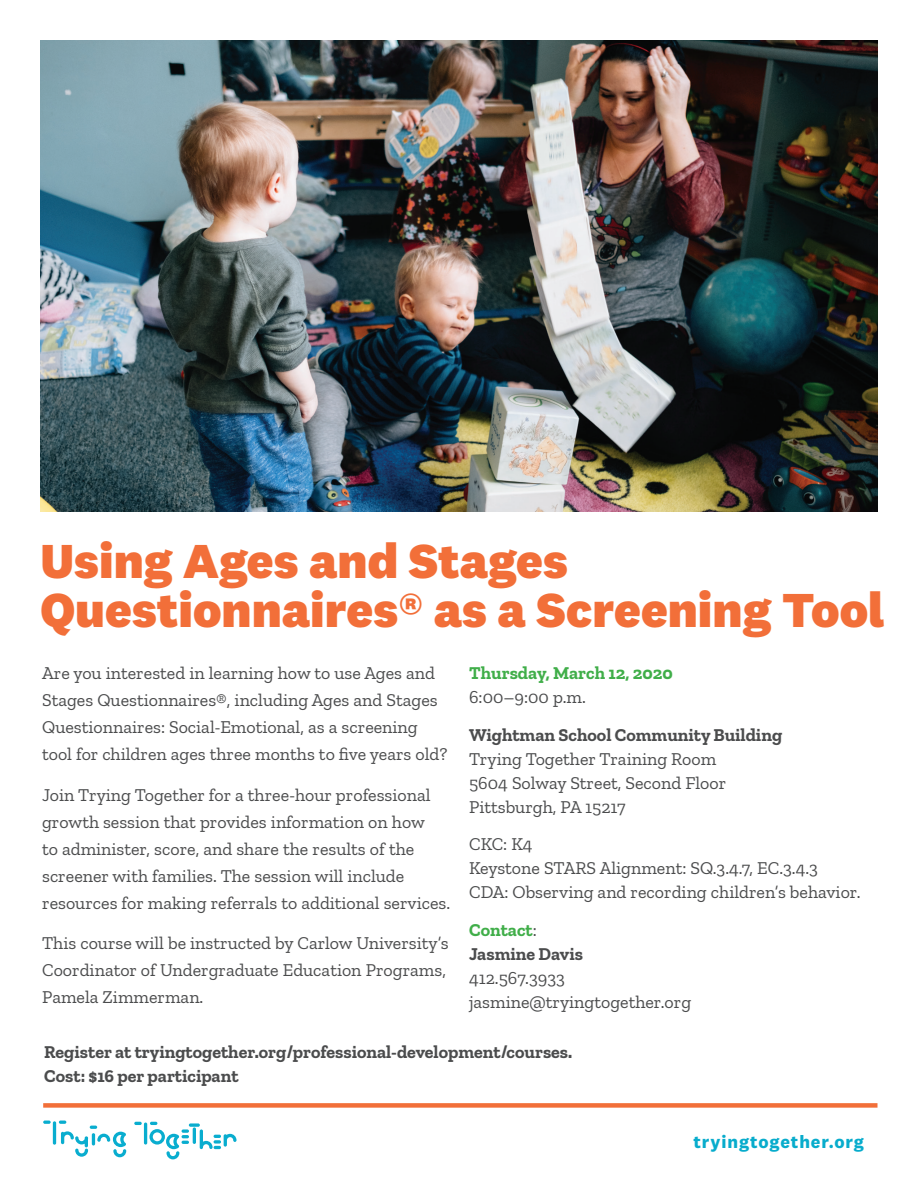
<style>
.page{position:relative;width:918px;height:1188px;background:#fff}
.page>*{position:absolute;margin:0;border:0;box-sizing:border-box;transform-origin:0 0}
.t1{font:800 49.5px/49.5px "National 2";color:#f26f39}
.t2{font:18px/27px "Zilla Slab";color:#4b4c4d}
.t3{font:700 18px/24px "Zilla Slab";color:#4b4c4d}
.t4{font:700 18px "Zilla Slab";color:#40ae49}
.t5{font:700 18px "National 2";letter-spacing:.05em;color:#08accc}
.s1{color:#40ae49}
.s2{font-weight:400}
</style>
<div class="page">
<img style="left:40px;top:40px;width:838px;height:472px">
<div style="left:43px;top:1103px;width:835px;height:5px;background:#f26f39"></div>
<svg style="left:43px;top:1121px;width:8px;height:3px"></svg>
<hr style="left:53px;top:1121px;width:3px;height:24px;background:#09adcf;border-radius:2px">
<svg style="left:59px;top:1121px;width:67px;height:36px"></svg>
<svg style="left:189px;top:1123px;width:11px;height:4px"></svg>
<svg style="left:134px;top:1122px;width:8px;height:3px"></svg>
<hr style="left:144px;top:1123px;width:3px;height:22px;background:#09adcf;border-radius:2px">
<hr style="left:193px;top:1127px;width:3px;height:17px;background:#09adcf;border-radius:2px">
<svg style="left:200px;top:1129px;width:37px;height:20px"></svg>
<svg style="left:149px;top:1122px;width:40px;height:37px"></svg>
<h1 class="t1" style="left:40px;top:535px;width:846px">Using Ages and Stages<br>Questionnaires® as a Screening Tool</h1>
<p class="t2" style="left:42px;top:660px;width:407px">Are you interested in learning how to use Ages and Stages Questionnaires®, including Ages and Stages Questionnaires: Social-Emotional, as a screening tool for children ages three months to five years old?</p>
<p class="t2" style="left:42px;top:782px;width:410px">Join Trying Together for a three-hour professional growth session that provides information on how<br>to administer, score, and share the results of the screener with families. The session will include resources for making referrals to additional services.</p>
<p class="t2" style="left:42px;top:930px;width:408px">This course will be instructed by Carlow University’s<br>Coordinator of Undergraduate Education Programs,<br>Pamela Zimmerman.</p>
<p class="t4" style="left:469px;top:663px;width:205px">Thursday, March 12, 2020</p>
<p class="t2" style="left:469px;top:684px;width:118px">6:00–9:00 p.m.</p>
<p class="t3" style="left:469px;top:723px;width:315px">Wightman School Community Building</p>
<p class="t2" style="left:469px;top:747px;width:259px;line-height:24px">Trying Together Training Room<br>5604 Solway Street, Second Floor<br>Pittsburgh, PA 15217</p>
<p class="t2" style="left:469px;top:833px;width:393px;line-height:24px">CKC: K4<br>Keystone STARS Alignment: SQ.3.4.7, EC.3.4.3<br>CDA: Observing and recording children’s behavior.</p>
<p class="t3" style="left:469px;top:918px;width:115px"><span class="s1">Contact</span><span class="s2">:<br></span>Jasmine Davis</p>
<p class="t2" style="left:469px;top:966px;width:224px;line-height:24px">412.567.3933 jasmine@tryingtogether.org</p>
<p class="t3" style="left:44px;top:1040px;width:530px">Register at tryingtogether.org/professional-development/courses.<br>Cost: $16 per participant</p>
<p class="t5" style="left:694px;top:1130px;width:172px">tryingtogether.org</p>
</div>
